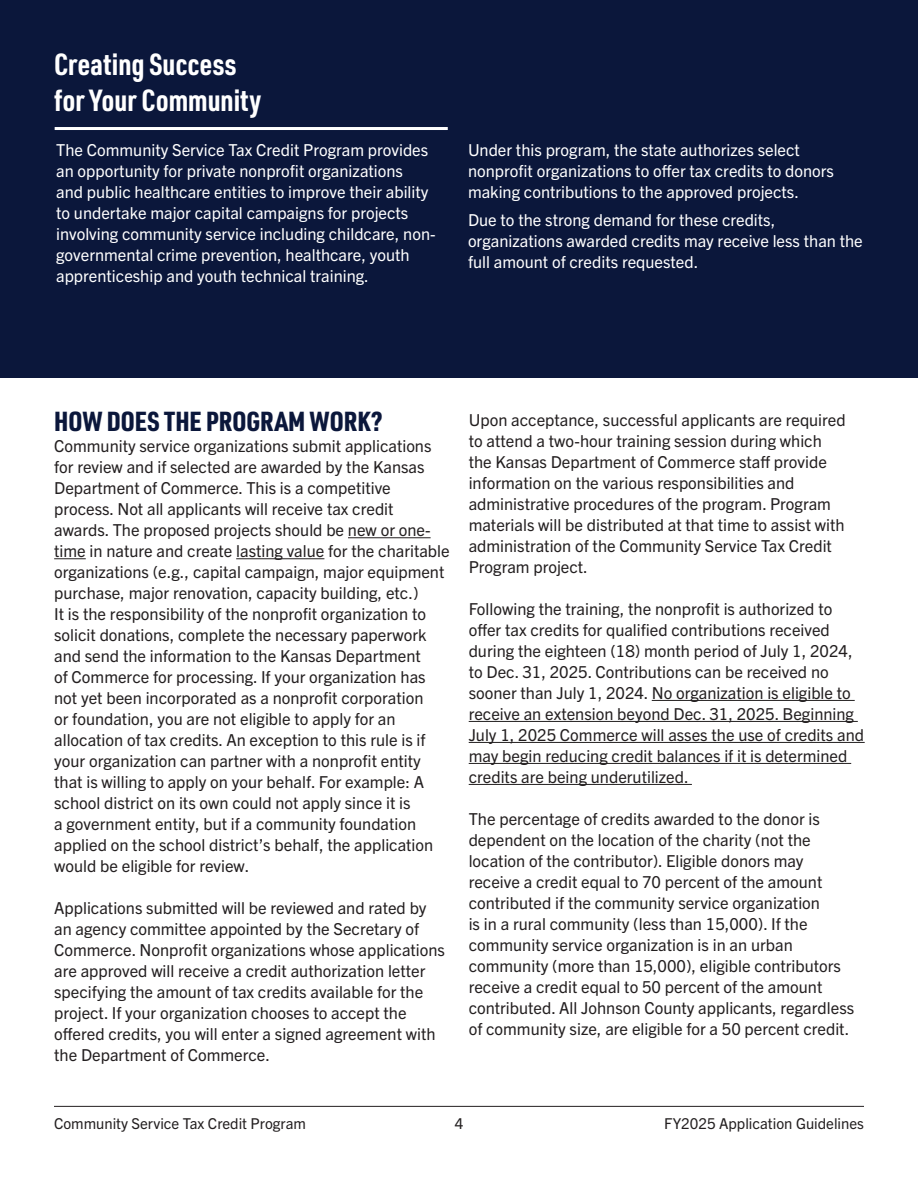
<style>
.page{position:relative;width:918px;height:1188px;background:#fff}
.page>*{position:absolute;margin:0;border:0;box-sizing:border-box;transform-origin:0 0}
.t1{font:700 30px "URWDIN Cond";color:#fff}
.t2{font:900 27px "URWDIN Cond";color:#0b173b}
.t3{font:16.5px/21px "Trade Gothic Next LT Pro";color:#231f20}
.t4{font:16.5px/21px "Trade Gothic Next LT Pro";color:#fff}
.t5{font:15px "Trade Gothic Next LT Pro";color:#231f20}
</style>
<div class="page">
<hr style="left:54px;top:1106px;width:810px;height:1px;background:#231f20">
<div style="left:0;top:0;width:918px;height:378px;background:#0b173b"></div>
<hr style="left:348px;top:537px;width:83px;height:1px;background:#231f20">
<hr style="left:54px;top:558px;width:32px;height:1px;background:#231f20">
<hr style="left:236px;top:558px;width:88px;height:1px;background:#231f20">
<hr style="left:55px;top:127px;width:393px;height:3px;background:#fff">
<hr style="left:652px;top:700px;width:203px;height:1px;background:#231f20">
<hr style="left:469px;top:721px;width:389px;height:1px;background:#231f20">
<hr style="left:469px;top:742px;width:396px;height:1px;background:#231f20">
<hr style="left:469px;top:763px;width:382px;height:1px;background:#231f20">
<hr style="left:469px;top:784px;width:223px;height:1px;background:#231f20">
<p class="t1" style="left:54px;top:44px;width:184px">Creating Success</p>
<p class="t1" style="left:54px;top:80px;width:209px">for Your Community</p>
<p class="t4" style="left:56px;top:138px;width:381px">The Community Service Tax Credit Program provides an opportunity for private nonprofit organizations<br>and public healthcare entities to improve their ability to undertake major capital campaigns for projects involving community service including childcare, non&shy;governmental crime prevention, healthcare, youth apprenticeship and youth technical training.</p>
<p class="t4" style="left:468px;top:138px;width:367px">Under this program, the state authorizes select nonprofit organizations to offer tax credits to donors making contributions to the approved projects.</p>
<p class="t4" style="left:468px;top:208px;width:396px">Due to the strong demand for these credits, organizations awarded credits may receive less than the full amount of credits requested.</p>
<p class="t2" style="left:54px;top:403px;width:330px">HOW DOES THE PROGRAM WORK?</p>
<p class="t3" style="left:54px;top:435px;width:397px">Community service organizations submit applications for review and if selected are awarded by the Kansas Department of Commerce. This is a competitive process. Not all applicants will receive tax credit awards. The proposed projects should be new or one&shy;time in nature and create lasting value for the charitable organizations (e.g., capital campaign, major equipment purchase, major renovation, capacity building, etc.)<br>It is the responsibility of the nonprofit organization to solicit donations, complete the necessary paperwork and send the information to the Kansas Department<br>of Commerce for processing. If your organization has not yet been incorporated as a nonprofit corporation<br>or foundation, you are not eligible to apply for an allocation of tax credits. An exception to this rule is if your organization can partner with a nonprofit entity that is willing to apply on your behalf. For example: A school district on its own could not apply since it is<br>a government entity, but if a community foundation applied on the school district’s behalf, the application would be eligible for review.</p>
<p class="t3" style="left:54px;top:897px;width:392px">Applications submitted will be reviewed and rated by an agency committee appointed by the Secretary of Commerce. Nonprofit organizations whose applications are approved will receive a credit authorization letter specifying the amount of tax credits available for the project. If your organization chooses to accept the offered credits, you will enter a signed agreement with the Department of Commerce.</p>
<p class="t3" style="left:469px;top:408px;width:379px">Upon acceptance, successful applicants are required to attend a two-hour training session during which the Kansas Department of Commerce staff provide information on the various responsibilities and administrative procedures of the program. Program materials will be distributed at that time to assist with administration of the Community Service Tax Credit Program project.</p>
<p class="t3" style="left:469px;top:597px;width:397px">Following the training, the nonprofit is authorized to offer tax credits for qualified contributions received during the eighteen (18) month period of July 1, 2024, to Dec. 31, 2025. Contributions can be received no sooner than July 1, 2024. No organization is eligible to receive an extension beyond Dec. 31, 2025. Beginning July 1, 2025 Commerce will asses the use of credits and may begin reducing credit balances if it is determined credits are being underutilized.</p>
<p class="t3" style="left:469px;top:807px;width:353px">The percentage of credits awarded to the donor is dependent on the location of the charity (not the location of the contributor). Eligible donors may</p>
<p class="t3" style="left:469px;top:870px;width:355px">receive a credit equal to 70 percent of the amount</p>
<p class="t3" style="left:469px;top:891px;width:353px">contributed if the community service organization</p>
<p class="t3" style="left:469px;top:912px;width:387px">is in a rural community (less than 15,000). If the community service organization is in an urban community (more than 15,000), eligible contributors receive a credit equal to 50 percent of the amount contributed. All Johnson County applicants, regardless of community size, are eligible for a 50 percent credit.</p>
<p class="t5" style="left:54px;top:1113px;width:254px">Community Service Tax Credit Program</p>
<p class="t5" style="left:455px;top:1113px;width:10px">4</p>
<p class="t5" style="left:664px;top:1113px;width:201px">FY2025 Application Guidelines</p>
</div>
